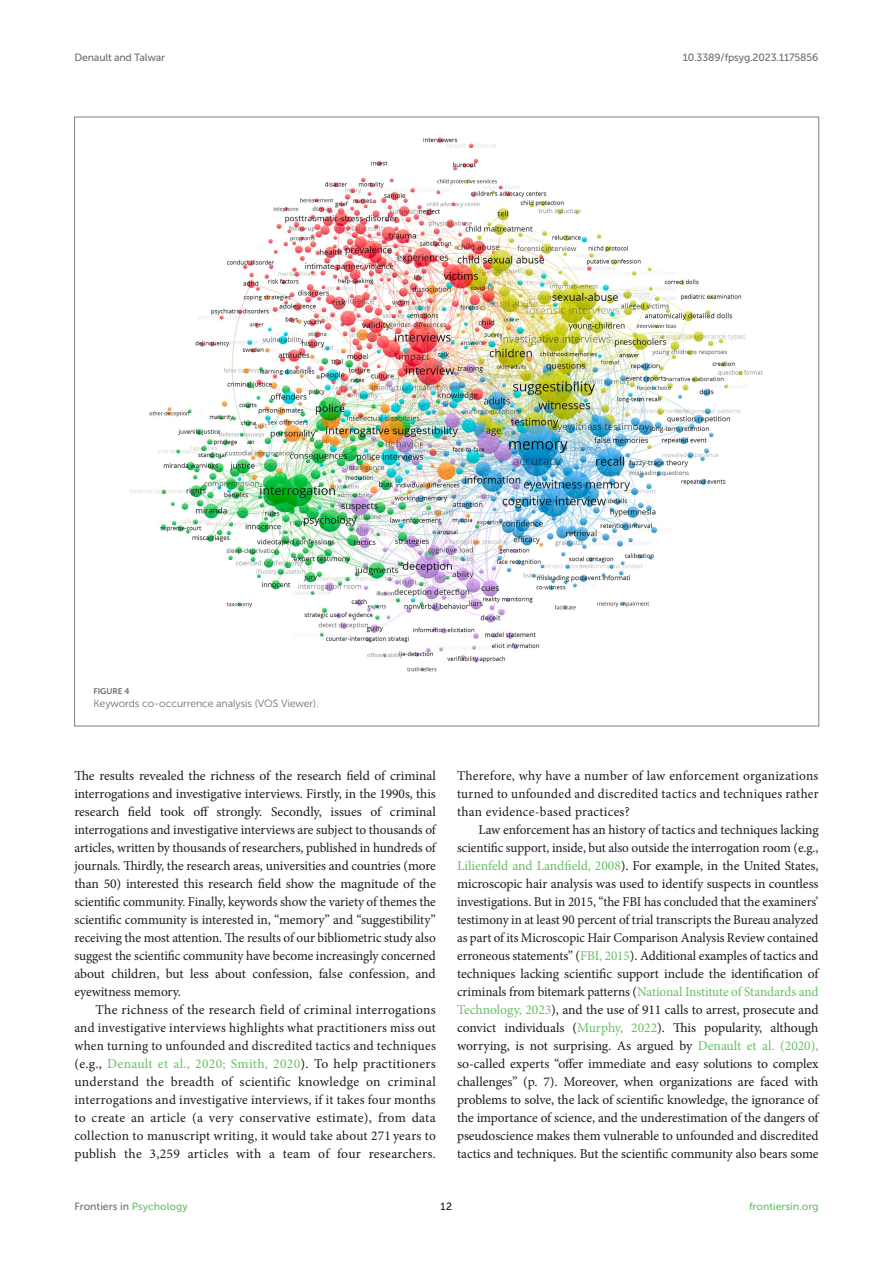
<style>
.page{position:relative;width:893px;height:1263px;background:#fff}
.page>*{position:absolute;margin:0;border:0;box-sizing:border-box;transform-origin:0 0}
.TEXT{font:13.5px/18px "Minion Pro";letter-spacing:.015em;color:#1b1c1b;text-align:justify}
.TEXT_FLUSH{font:13.5px/18px "Minion Pro";letter-spacing:-.005em;color:#1b1c1b;text-align:justify}
.t1{font:10.5px "Museo Sans 500";letter-spacing:-.015em;color:#706f70}
.FIG_LEG{font:10.5px "Museo Sans 300";letter-spacing:-.01em;color:#706f70}
.t2{font:10.5px "Museo Sans 500";color:#65c161}
.t3{font:10.5px "Museo Sans 500";color:#1b1c1b}
.FIG_HD{font:8.25px "Museo Sans 700";letter-spacing:-.01em;color:#706f70}
.s1{color:#65c161}
</style>
<div class="page">
<img style="left:129px;top:137px;width:634px;height:535px">
<p class="t1" style="left:74px;top:51px;width:92px">Denault and Talwar</p>
<p class="t1" style="left:683px;top:51px;width:137px">10.3389/fpsyg.2023.1175856</p>
<p class="FIG_HD" style="left:94px;top:686px;width:37px">FIGURE 4</p>
<p class="FIG_LEG" style="left:94px;top:698px;width:227px">Keywords co-occurrence analysis (VOS Viewer).</p>
<p class="TEXT_FLUSH" style="left:74px;top:767px;width:363px">The results revealed the richness of the research field of criminal interrogations and investigative interviews. Firstly, in the 1990s, this research field took off strongly. Secondly, issues of criminal interrogations and investigative interviews are subject to thousands of articles, written by thousands of researchers, published in hundreds of journals. Thirdly, the research areas, universities and countries (more than 50) interested this research field show the magnitude of the scientific community. Finally, keywords show the variety of themes the scientific community is interested in, “memory” and “suggestibility” receiving the most attention. The results of our bibliometric study also suggest the scientific community have become increasingly concerned about children, but less about confession, false confession, and eyewitness memory.</p>
<p class="TEXT" style="left:74px;top:1001px;width:363px;text-indent:21px">The richness of the research field of criminal interrogations and investigative interviews highlights what practitioners miss out when turning to unfounded and discredited tactics and techniques (e.g., <span class="s1">Denault et al., 2020; Smith, 2020</span>). To help practitioners understand the breadth of scientific knowledge on criminal interrogations and investigative interviews, if it takes four months to create an article (a very conservative estimate), from data collection to manuscript writing, it would take about 271 years to publish the 3,259 articles with a team of four researchers.</p>
<p class="TEXT" style="left:457px;top:767px;width:363px">Therefore, why have a number of law enforcement organizations turned to unfounded and discredited tactics and techniques rather than evidence-based practices?</p>
<p class="TEXT" style="left:457px;top:821px;width:363px;text-indent:21px">Law enforcement has an history of tactics and techniques lacking scientific support, inside, but also outside the interrogation room (e.g., <span class="s1">Lilienfeld and Landfield, 2008</span>). For example, in the United States, microscopic hair analysis was used to identify suspects in countless investigations. But in 2015, “the FBI has concluded that the examiners’ testimony in at least 90 percent of trial transcripts the Bureau analyzed as part of its Microscopic Hair Comparison Analysis Review contained erroneous statements” (<span class="s1">FBI, 2015</span>). Additional examples of tactics and techniques lacking scientific support include the identification of criminals from bitemark patterns (<span class="s1">National Institute of Standards and Technology, 2023</span>), and the use of 911 calls to arrest, prosecute and convict individuals (<span class="s1">Murphy, 2022</span>). This popularity, although worrying, is not surprising. As argued by <span class="s1">Denault et al. (2020), </span>so-called experts “offer immediate and easy solutions to complex challenges” (p. 7). Moreover, when organizations are faced with problems to solve, the lack of scientific knowledge, the ignorance of the importance of science, and the underestimation of the dangers of pseudoscience makes them vulnerable to unfounded and discredited tactics and techniques. But the scientific community also bears some</p>
<p class="t1" style="left:74px;top:1200px;width:115px">Frontiers in <span class="s1">Psychology</span></p>
<p class="t3" style="left:441px;top:1200px;width:13px">12</p>
<p class="t2" style="left:749px;top:1200px;width:71px">frontiersin.org</p>
</div>
